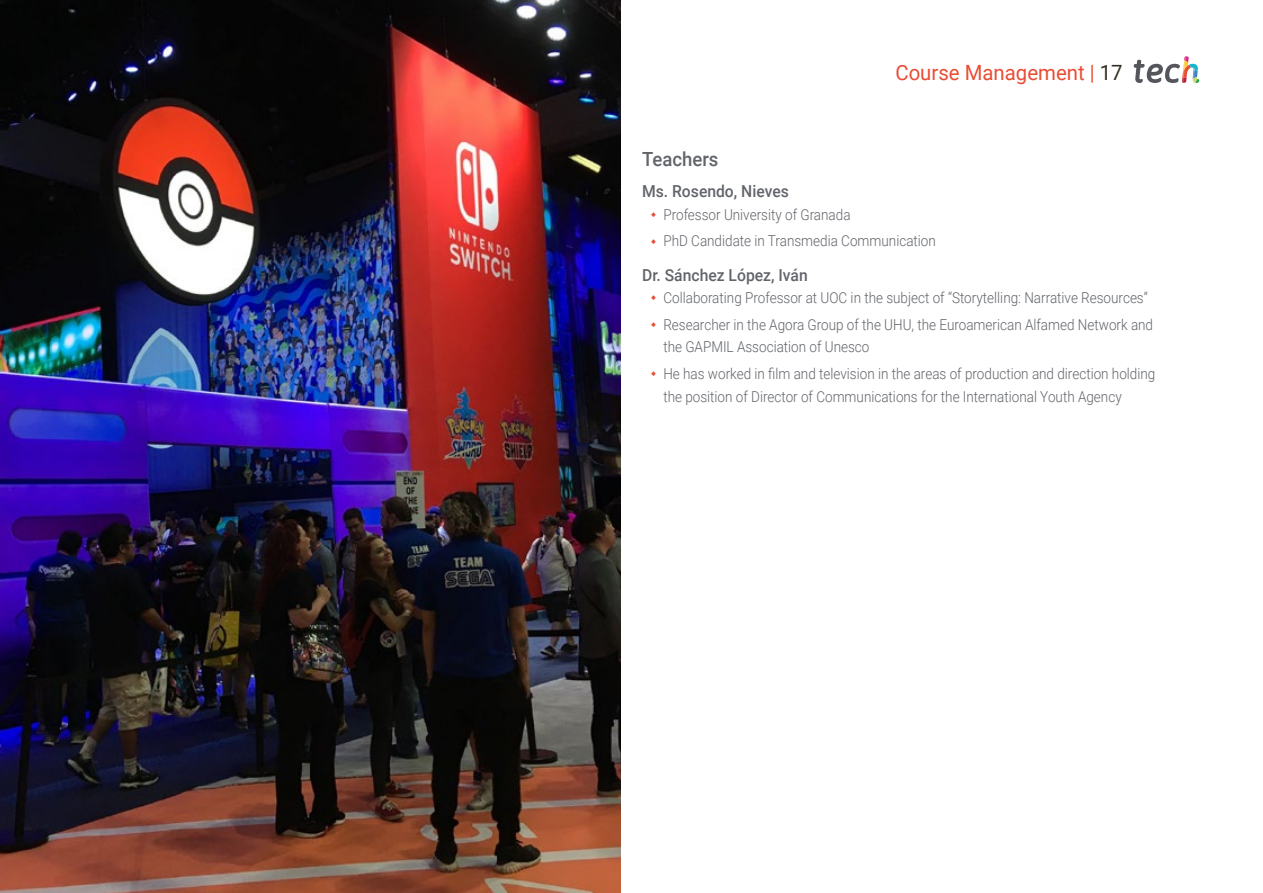
<style>
.page{position:relative;width:1263px;height:893px;background:#fff}
.page>*{position:absolute;margin:0;border:0;box-sizing:border-box;transform-origin:0 0}
.t1{font:21px "Roboto";color:#e94d35}
.t2{font:500 19.5px "Roboto";color:#61646a;scale:.95 1}
.t3{font:500 16.5px "Roboto";color:#61646a;scale:.95 1}
.t4{font:300 15px/26.7px "Roboto";color:#61646a;scale:.9 1}
.s1{color:#312e20}
</style>
<div class="page">
<img style="left:0;top:0;width:621px;height:893px">
<svg style="left:1134px;top:56px;width:65px;height:27px"></svg>
<h1 class="t1" style="left:895px;top:57px;width:229px">Course Management | <span class="s1">17</span></h1>
<h2 class="t2" style="left:642px;top:145px;width:82px">Teachers</h2>
<p class="t3" style="left:642px;top:180px;width:156px">Ms. Rosendo, Nieves</p>
<p class="t4" style="left:663px;top:200px;width:304px">Professor University of Granada<br>PhD Candidate in Transmedia Communication</p>
<p class="t3" style="left:642px;top:263px;width:176px">Dr. Sánchez López, Iván</p>
<p class="t4" style="left:663px;top:284px;width:546px">Collaborating Professor at UOC in the subject of “Storytelling: Narrative Resources”<br>Researcher in the Agora Group of the UHU, the Euroamerican Alfamed Network and</p>
<p class="t4" style="left:663px;top:333px;width:548px">the GAPMIL Association of Unesco<br>He has worked in film and television in the areas of production and direction holding</p>
<p class="t4" style="left:663px;top:382px;width:511px">the position of Director of Communications for the International Youth Agency</p>
</div>
